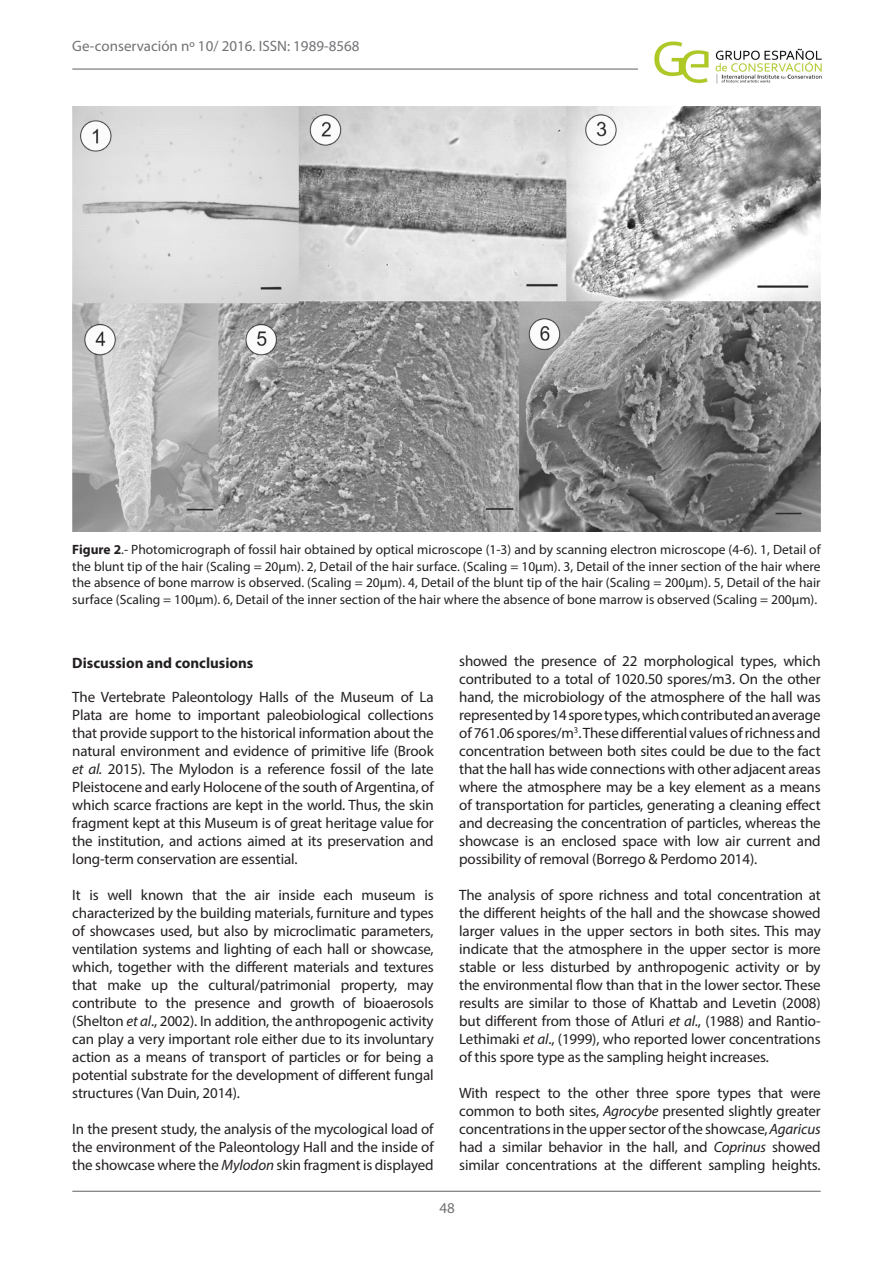
<style>
.page{position:relative;width:893px;height:1263px;background:#fff}
.page>*{position:absolute;margin:0;border:0;box-sizing:border-box;transform-origin:0 0}
.Tipo_de_texto{font:15px/18px "Myriad Pro";letter-spacing:-.01em;color:#231f20;text-align:justify}
.t1{font:15px "Myriad Pro";color:#717275}
.negrita_titulito{font:700 15px "Myriad Pro";color:#231f20}
.Pies_de_foto{font:13.5px/16.5px "Myriad Pro";color:#231f20;text-align:justify}
.s1{font-weight:700}
.s2{font-style:italic}
</style>
<div class="page">
<hr style="left:72px;top:68px;width:567px;height:2px;background:#717275">
<hr style="left:72px;top:1191px;width:749px;height:1px;background:#717275">
<img style="left:654px;top:41px;width:168px;height:43px">
<img style="left:72px;top:106px;width:749px;height:425px">
<p class="t1" style="left:72px;top:37px;width:289px">Ge-conservación nº 10/ 2016. ISSN: 1989-8568</p>
<p class="Pies_de_foto" style="left:72px;top:541px;width:750px"><span class="s1">Figure 2</span>.- Photomicrograph of fossil hair obtained by optical microscope (1-3) and by scanning electron microscope (4-6). 1, Detail of the blunt tip of the hair (Scaling = 20µm). 2, Detail of the hair surface. (Scaling = 10µm). 3, Detail of the inner section of the hair where the absence of bone marrow is observed. (Scaling = 20µm). 4, Detail of the blunt tip of the hair (Scaling = 200µm). 5, Detail of the hair surface (Scaling = 100µm). 6, Detail of the inner section of the hair where the absence of bone marrow is observed (Scaling = 200µm).</p>
<p class="negrita_titulito" style="left:72px;top:653px;width:183px">Discussion and conclusions</p>
<p class="Tipo_de_texto" style="left:72px;top:688px;width:363px">The Vertebrate Paleontology Halls of the Museum of La Plata are home to important paleobiological collections that provide support to the historical information about the natural environment and evidence of primitive life (Brook <span class="s2">et al.</span> 2015). The Mylodon is a reference fossil of the late Pleistocene and early Holocene of the south of Argentina, of which scarce fractions are kept in the world. Thus, the skin fragment kept at this Museum is of great heritage value for the institution, and actions aimed at its preservation and long-term conservation are essential.</p>
<p class="Tipo_de_texto" style="left:72px;top:886px;width:363px">It is well known that the air inside each museum is characterized by the building materials, furniture and types of showcases used, but also by microclimatic parameters, ventilation systems and lighting of each hall or showcase, which, together with the different materials and textures that make up the cultural/patrimonial property, may contribute to the presence and growth of bioaerosols (Shelton <span class="s2">et al</span>., 2002). In addition, the anthropogenic activity can play a very important role either due to its involuntary action as a means of transport of particles or for being a potential substrate for the development of different fungal structures (Van Duin, 2014).</p>
<p class="Tipo_de_texto" style="left:72px;top:1120px;width:363px">In the present study, the analysis of the mycological load of the environment of the Paleontology Hall and the inside of the showcase where the <span class="s2">Mylodon</span> skin fragment is displayed</p>
<p class="Tipo_de_texto" style="left:459px;top:652px;width:363px">showed the presence of 22 morphological types, which contributed to a total of 1020.50 spores/m3. On the other hand, the microbiology of the atmosphere of the hall was represented by 14 spore types, which contributed an average of 761.06 spores/m<sup>3</sup>. These differential values of richness and concentration between both sites could be due to the fact that the hall has wide connections with other adjacent areas where the atmosphere may be a key element as a means of transportation for particles, generating a cleaning effect and decreasing the concentration of particles, whereas the showcase is an enclosed space with low air current and possibility of removal (Borrego &amp; Perdomo 2014).</p>
<p class="Tipo_de_texto" style="left:459px;top:886px;width:363px">The analysis of spore richness and total concentration at the different heights of the hall and the showcase showed larger values in the upper sectors in both sites. This may indicate that the atmosphere in the upper sector is more stable or less disturbed by anthropogenic activity or by the environmental flow than that in the lower sector. These results are similar to those of Khattab and Levetin (2008) but different from those of Atluri <span class="s2">et al</span>., (1988) and Rantio-Lethimaki <span class="s2">et al</span>., (1999), who reported lower concentrations of this spore type as the sampling height increases.</p>
<p class="Tipo_de_texto" style="left:459px;top:1084px;width:363px">With respect to the other three spore types that were common to both sites, <span class="s2">Agrocybe</span> presented slightly greater concentrations in the upper sector of the showcase, <span class="s2">Agaricus </span>had a similar behavior in the hall, and <span class="s2">Coprinus</span> showed similar concentrations at the different sampling heights.</p>
<p class="t1" style="left:439px;top:1198px;width:17px">48</p>
</div>
